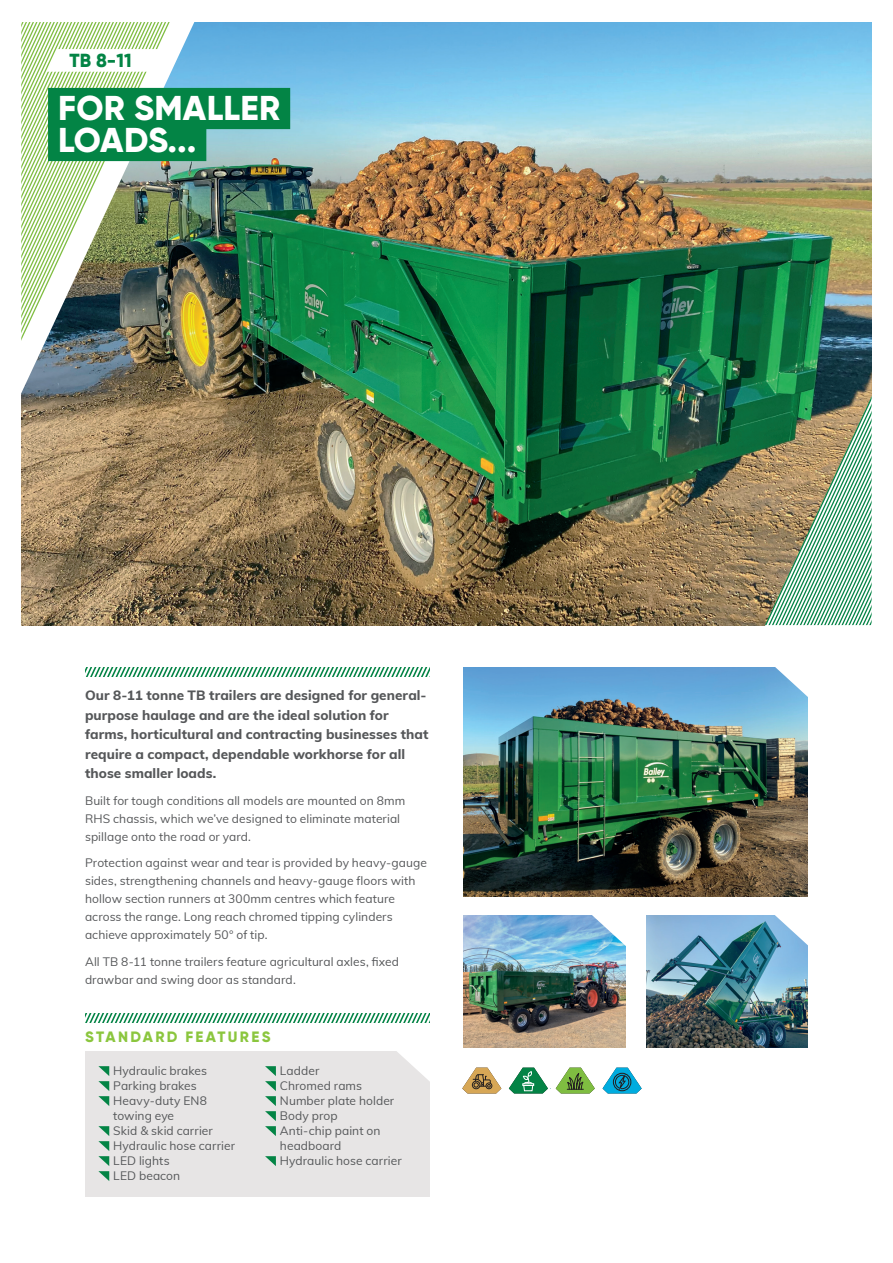
<style>
.page{position:relative;width:893px;height:1263px;background:#fff}
.page>*{position:absolute;margin:0;border:0;box-sizing:border-box;transform-origin:0 0}
.t1{font:800 34.5px/32px "Gilroy";letter-spacing:.01em;color:#fff}
.t2{font:800 18.9px "Gilroy";color:#038445}
.t3{font:800 15px "Gilroy";letter-spacing:.155em;color:#8bc63e}
.t4{font:800 13.5px/19.5px "Muli";letter-spacing:.005em;color:#555759}
.t5{font:12px/15px "Muli";letter-spacing:.005em;color:#555759}
</style>
<div class="page">
<img style="left:21px;top:22px;width:851px;height:603px">
<img style="left:21px;top:22px;width:184px;height:417px">
<img style="left:752px;top:351px;width:120px;height:275px">
<img style="left:21px;top:22px;width:139px;height:335px">
<div style="left:48px;top:88px;width:242px;height:41px;background:#038445"></div>
<div style="left:48px;top:120px;width:158px;height:41px;background:#038445"></div>
<img style="left:463px;top:668px;width:345px;height:228px">
<img style="left:646px;top:916px;width:162px;height:131px">
<img style="left:463px;top:916px;width:162px;height:131px">
<svg style="left:85px;top:668px;width:344px;height:8px"></svg>
<svg style="left:85px;top:1014px;width:344px;height:8px"></svg>
<div style="left:85px;top:1052px;width:344px;height:145px;background:#e7e5e5"></div>
<svg style="left:98px;top:1066px;width:11px;height:40px"></svg>
<svg style="left:98px;top:1126px;width:11px;height:55px"></svg>
<svg style="left:265px;top:1066px;width:11px;height:70px"></svg>
<svg style="left:265px;top:1156px;width:11px;height:10px"></svg>
<svg style="left:396px;top:1051px;width:34px;height:32px"></svg>
<svg style="left:591px;top:915px;width:35px;height:32px"></svg>
<svg style="left:774px;top:915px;width:34px;height:32px"></svg>
<svg style="left:774px;top:667px;width:34px;height:31px"></svg>
<svg style="left:462px;top:1068px;width:39px;height:25px"></svg>
<svg style="left:509px;top:1068px;width:39px;height:25px"></svg>
<svg style="left:556px;top:1068px;width:39px;height:25px"></svg>
<svg style="left:603px;top:1068px;width:39px;height:25px"></svg>
<h2 class="t2" style="left:70px;top:49px;width:64px">TB 8-11</h2>
<h1 class="t1" style="left:58px;top:92px;width:224px">FOR SMALLER<br>LOADS...</h1>
<p class="t4" style="left:85px;top:685px;width:345px">Our 8-11 tonne TB trailers are designed for general&shy;purpose haulage and are the ideal solution for farms, horticultural and contracting businesses that require a compact, dependable workhorse for all those smaller loads.</p>
<p class="t5" style="left:85px;top:791px;width:322px;line-height:18px">Built for tough conditions all models are mounted on 8mm<br>RHS chassis, which we’ve designed to eliminate material spillage onto the road or yard.</p>
<p class="t5" style="left:85px;top:853px;width:343px;line-height:18px">Protection against wear and tear is provided by heavy-gauge sides, strengthening channels and heavy-gauge floors with hollow section runners at 300mm centres which feature across the range. Long reach chromed tipping cylinders achieve approximately 50° of tip.</p>
<p class="t5" style="left:85px;top:952px;width:315px;line-height:18px">All TB 8-11 tonne trailers feature agricultural axles, fixed drawbar and swing door as standard.</p>
<p class="t3" style="left:85px;top:1027px;width:187px">STANDARD FEATURES</p>
<p class="t5" style="left:113px;top:1063px;width:123px">Hydraulic brakes<br>Parking brakes<br>Heavy-duty EN8 towing eye<br>Skid &amp; skid carrier<br>Hydraulic hose carrier<br>LED lights<br>LED beacon</p>
<p class="t5" style="left:280px;top:1063px;width:123px">Ladder<br>Chromed rams<br>Number plate holder<br>Body prop<br>Anti-chip paint on headboard<br>Hydraulic hose carrier</p>
</div>
